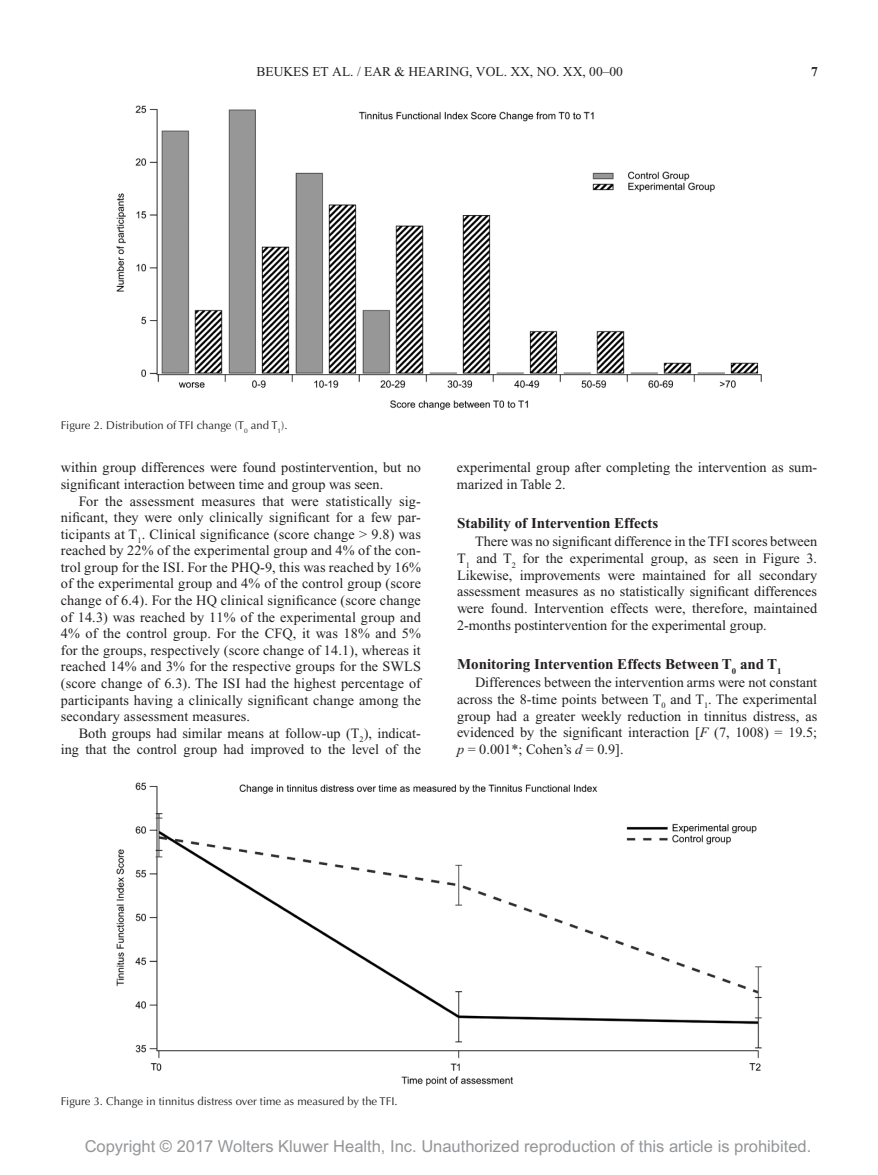
<style>
.page{position:relative;width:878px;height:1175px;background:#fff}
.page>*{position:absolute;margin:0;border:0;box-sizing:border-box;transform-origin:0 0}
.t1{font:16.5px "Arial MT Std";color:#939598}
.t2{font:700 15px "Times New Roman";color:#231f20}
.t3{font:14.25px/16.6px "Times New Roman";color:#231f20;text-align:justify}
.t4{font:13.5px "Times New Roman";color:#231f20}
.t5{font:700 13.5px "Times New Roman";color:#231f20}
.t6{font:11.25px "Optima";color:#231f20}
.s1{font-style:italic}
</style>
<div class="page">
<img style="left:116px;top:105px;width:646px;height:305px">
<img style="left:116px;top:782px;width:646px;height:304px">
<p class="t4" style="left:256px;top:64px;width:19px">Beukes</p>
<p class="t4" style="left:312px;top:64px;width:312px">et al . / EAR &amp; HEARING, VOL. XX, NO. XX, 00–00</p>
<p class="t5" style="left:811px;top:64px;width:8px">7</p>
<p class="t6" style="left:61px;top:418px;width:228px">Figure 2. Distribution of TFI change (T<sub>0</sub> and T<sub>1</sub>).</p>
<p class="t3" style="left:61px;top:459px;width:362px">within group differences were found postintervention, but no significant interaction between time and group was seen.</p>
<p class="t3" style="left:61px;top:492px;width:362px;text-indent:18px">For the assessment measures that were statistically sig&shy;nificant, they were only clinically significant for a few par&shy;ticipants at T<sub>1</sub>. Clinical significance (score change &gt; 9.8) was reached by 22% of the experimental group and 4% of the con&shy;trol group for the ISI. For the PHQ-9, this was reached by 16% of the experimental group and 4% of the control group (score change of 6.4). For the HQ clinical significance (score change of 14.3) was reached by 11% of the experimental group and 4% of the control group. For the CFQ, it was 18% and 5% for the groups, respectively (score change of 14.1), whereas it reached 14% and 3% for the respective groups for the SWLS (score change of 6.3). The ISI had the highest percentage of participants having a clinically significant change among the secondary assessment measures.</p>
<p class="t3" style="left:61px;top:725px;width:362px;text-align:right">Both groups had similar means at follow-up (T<sub>2</sub>), indicat&shy;ing that the control group had improved to the level of the</p>
<p class="t3" style="left:457px;top:459px;width:361px">experimental group after completing the intervention as sum&shy;marized in Table 2.</p>
<p class="t2" style="left:457px;top:515px;width:203px">Stability of Intervention Effects</p>
<p class="t3" style="left:457px;top:533px;width:362px;text-indent:18px">There was no significant difference in the TFI scores between T<sub>1</sub> and T<sub>2</sub> for the experimental group, as seen in Figure 3.<br>Likewise, improvements were maintained for all secondary assessment measures as no statistically significant differences were found. Intervention effects were, therefore, maintained 2-months postintervention for the experimental group.</p>
<p class="t2" style="left:457px;top:656px;width:326px">Monitoring Intervention Effects Between T<sub>0</sub> and T<sub>1</sub></p>
<p class="t3" style="left:457px;top:673px;width:362px;text-indent:18px">Differences between the intervention arms were not constant across the 8-time points between T<sub>0</sub> and T<sub>1</sub>. The experimental group had a greater weekly reduction in tinnitus distress, as evidenced by the significant interaction [<span class="s1">F</span> (7, 1008) = 19.5; <span class="s1">p</span> = 0.001*; Cohen’s <span class="s1">d</span> = 0.9].</p>
<p class="t6" style="left:61px;top:1094px;width:338px">Figure 3. Change in tinnitus distress over time as measured by the TFI.</p>
<p class="t1" style="left:85px;top:1136px;width:728px">Copyright © 2017 Wolters Kluwer Health, Inc. Unauthorized reproduction of this article is prohibited.</p>
</div>
